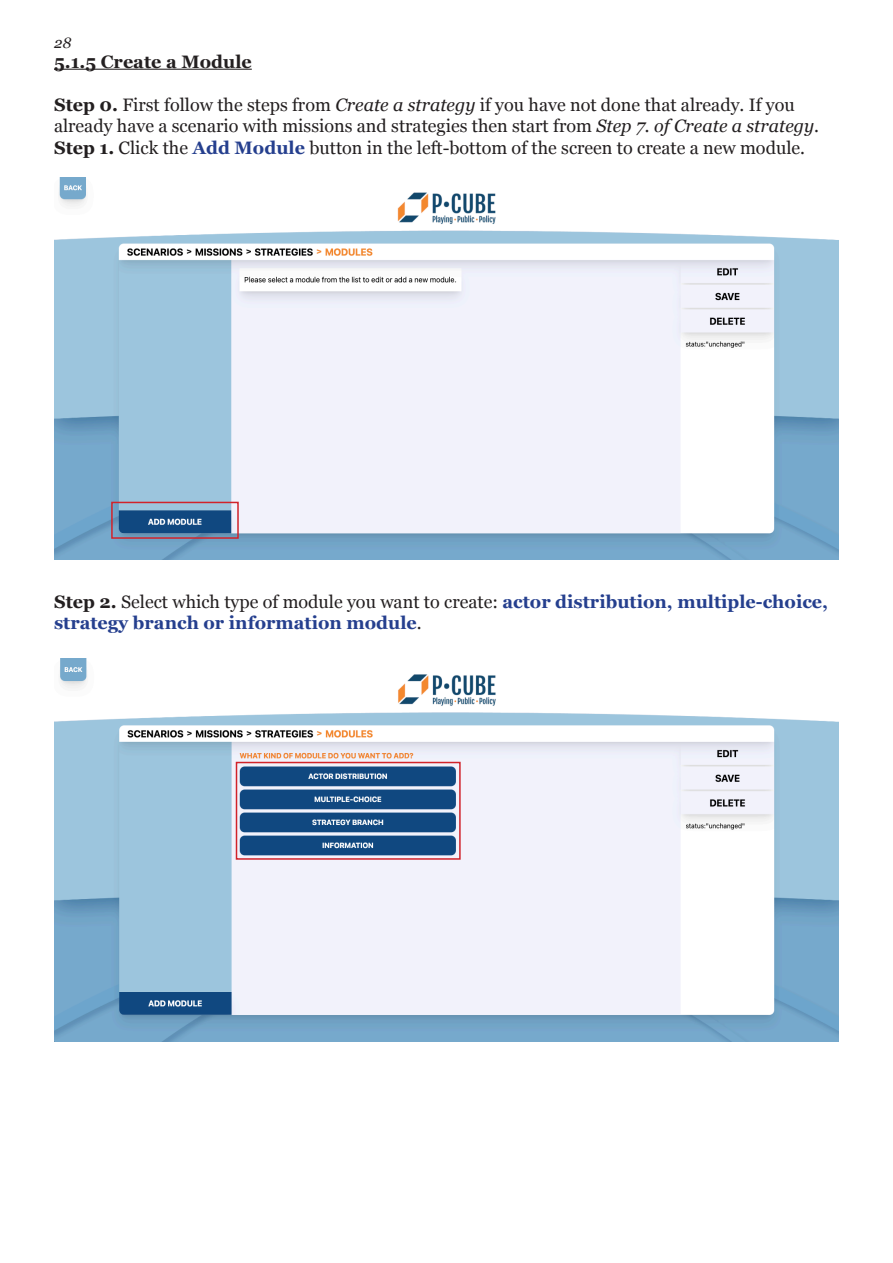
<style>
.page{position:relative;width:893px;height:1263px;background:#fff}
.page>*{position:absolute;margin:0;border:0;box-sizing:border-box;transform-origin:0 0}
.t1{font:18px/21.6px "Georgia";color:#231f20}
.t2{font:700 18px/21.6px "Georgia";color:#253f8e}
.t3{font:700 18px "Georgia";color:#231f20}
.t4{font:italic 15px "Georgia";color:#231f20}
.s1{font-weight:700}
.s2{font-style:italic}
.s3{font-weight:700;color:#253f8e}
.s4{color:#231f20}
.s5{font-weight:400;color:#231f20}
</style>
<div class="page">
<hr style="left:54px;top:69px;width:198px;height:1px;background:#231f20">
<img style="left:54px;top:177px;width:785px;height:383px">
<img style="left:54px;top:658px;width:785px;height:383px">
<div style="left:111px;top:502px;width:128px;height:37px;border:2px solid #d1232a"></div>
<div style="left:236px;top:762px;width:225px;height:98px;border:2px solid #d1232a"></div>
<p class="t4" style="left:54px;top:31px;width:19px">28</p>
<p class="t3" style="left:54px;top:48px;width:199px">5.1.5 Create a Module</p>
<p class="t1" style="left:54px;top:93px;width:767px"><span class="s1">Step 0.</span> First follow the steps from <span class="s2">Create a strategy</span> if you have not done that already. If you already have a scenario with missions and strategies then start from <span class="s2">Step 7. of Create a strategy</span>.</p>
<p class="t1" style="left:54px;top:136px;width:753px"><span class="s1">Step 1.</span> Click the <span class="s3">Add Module</span> button in the left-bottom of the screen to create a new module.</p>
<p class="t2" style="left:54px;top:590px;width:776px"><span class="s4">Step 2.</span> <span class="s5">Select which type of module you want to create:</span> actor distribution, multiple-choice, strategy branch or information module<span class="s5">.</span></p>
</div>
